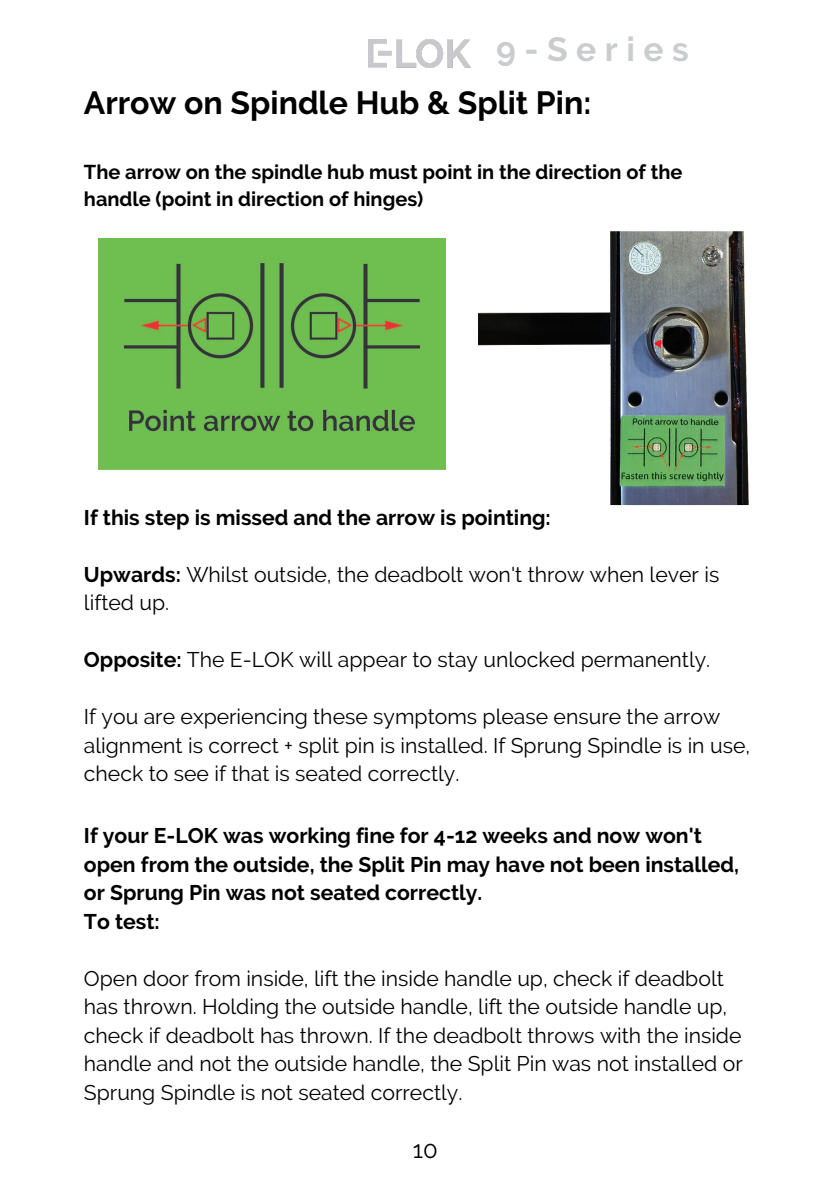
<style>
.page{position:relative;width:839px;height:1191px;background:#fff}
.page>*{position:absolute;margin:0;border:0;box-sizing:border-box;transform-origin:0 0}
.t1{font:700 33.6px "Raleway";letter-spacing:.255em;color:#caccce}
.t2{font:700 32px "Raleway";color:#000}
.t3{font:24px "Raleway";color:#000}
.t4{font:21.2px/28.6px "Raleway";color:#000}
.t5{font:700 21.2px/28.4px "Raleway";color:#000}
.t6{font:700 20px/27px "Raleway";color:#000}
.s1{font-weight:700}
</style>
<div class="page">
<img style="left:368px;top:39px;width:102px;height:29px">
<img style="left:478px;top:231px;width:271px;height:275px">
<img style="left:99px;top:239px;width:346px;height:231px">
<svg style="left:653px;top:340px;width:8px;height:8px"></svg>
<p class="t1" style="left:496px;top:30px;width:194px">9-Series</p>
<p class="t2" style="left:84px;top:84px;width:509px">Arrow on Spindle Hub &amp; Split Pin:</p>
<p class="t6" style="left:84px;top:158px;width:600px">The arrow on the spindle hub must point in the direction of the handle (point in direction of hinges)</p>
<p class="t5" style="left:84px;top:503px;width:468px">If this step is missed and the arrow is pointing:</p>
<h2 class="t4" style="left:84px;top:560px;width:637px"><span class="s1">Upwards:</span> Whilst outside, the deadbolt won't throw when lever is lifted up.</h2>
<p class="t4" style="left:84px;top:646px;width:627px"><span class="s1">Opposite:</span> The E-LOK will appear to stay unlocked permanently.</p>
<p class="t4" style="left:84px;top:703px;width:667px">If you are experiencing these symptoms please ensure the arrow alignment is correct + split pin is installed. If Sprung Spindle is in use, check to see if that is seated correctly.</p>
<p class="t5" style="left:84px;top:822px;width:656px">If your E-LOK was working fine for 4-12 weeks and now won't open from the outside, the Split Pin may have not been installed, or Sprung Pin was not seated correctly.<br>To test:</p>
<h2 class="t4" style="left:84px;top:964px;width:660px">Open door from inside, lift the inside handle up, check if deadbolt has thrown. Holding the outside handle, lift the outside handle up, check if deadbolt has thrown. If the deadbolt throws with the inside handle and not the outside handle, the Split Pin was not installed or Sprung Spindle is not seated correctly.</h2>
<h2 class="t3" style="left:413px;top:1135px;width:26px">10</h2>
</div>
